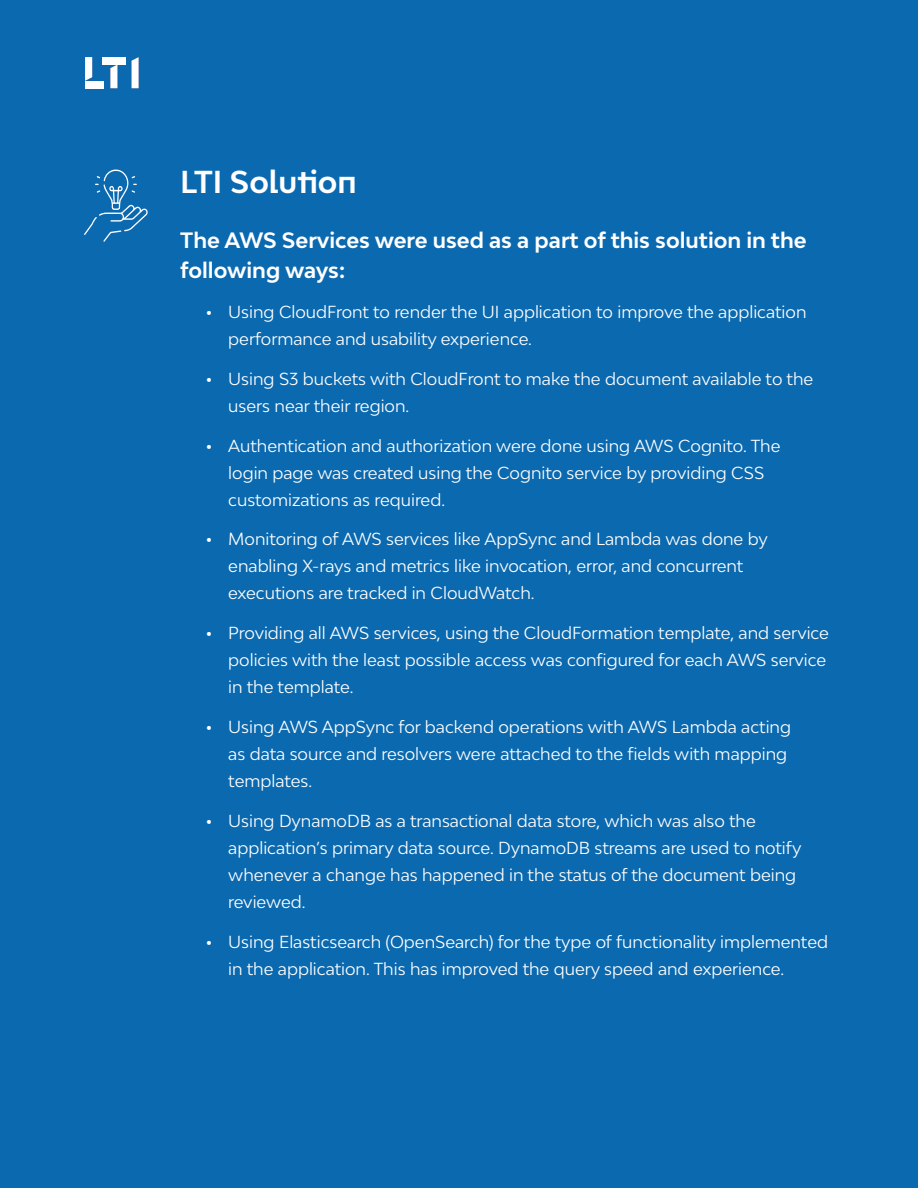
<style>
.page{position:relative;width:918px;height:1188px;background:#0b69b0}
.page>*{position:absolute;margin:0;border:0;box-sizing:border-box;transform-origin:0 0}
.chapter_Heading-1{font:700 30px "Bw Modelica LTIBETA03";color:#fff}
.text{font:700 21px/30px "Bw Modelica";color:#fff}
.t1{font:16.5px/27px "Bw Modelica";color:#fff}
.s1{font-weight:700}
</style>
<div class="page">
<svg style="left:84px;top:169px;width:64px;height:73px"></svg>
<svg style="left:85px;top:57px;width:7px;height:24px"></svg>
<div style="left:85px;top:81px;width:19px;height:7px;background:#fff"></div>
<div style="left:102px;top:57px;width:24px;height:7px;background:#fff"></div>
<svg style="left:110px;top:64px;width:8px;height:24px"></svg>
<svg style="left:131px;top:57px;width:8px;height:31px"></svg>
<p class="chapter_Heading-1" style="left:180px;top:162px;width:178px">LTI Solution</p>
<p class="text" style="left:180px;top:225px;width:628px">The AWS Services were used as a part of this solution in the following ways:</p>
<p class="t1" style="left:228px;top:298px;width:580px;text-indent:-22px"><span class="s1">•</span> Using CloudFront to render the UI application to improve the application performance and usability experience.</p>
<p class="t1" style="left:228px;top:365px;width:587px;text-indent:-22px"><span class="s1">•</span> Using S3 buckets with CloudFront to make the document available to the users near their region.</p>
<p class="t1" style="left:228px;top:432px;width:554px;text-indent:-22px"><span class="s1">•</span> Authentication and authorization were done using AWS Cognito. The login page was created using the Cognito service by providing CSS customizations as required.</p>
<p class="t1" style="left:228px;top:525px;width:541px;text-indent:-22px"><span class="s1">•</span> Monitoring of AWS services like AppSync and Lambda was done by enabling X-rays and metrics like invocation, error, and concurrent executions are tracked in CloudWatch.</p>
<p class="t1" style="left:228px;top:619px;width:602px;text-indent:-22px"><span class="s1">•</span> Providing all AWS services, using the CloudFormation template, and service policies with the least possible access was configured for each AWS service in the template.</p>
<p class="t1" style="left:228px;top:713px;width:564px;text-indent:-22px"><span class="s1">•</span> Using AWS AppSync for backend operations with AWS Lambda acting as data source and resolvers were attached to the fields with mapping templates.</p>
<p class="t1" style="left:228px;top:807px;width:575px;text-indent:-22px"><span class="s1">•</span> Using DynamoDB as a transactional data store, which was also the application’s primary data source. DynamoDB streams are used to notify whenever a change has happened in the status of the document being reviewed.</p>
<p class="t1" style="left:228px;top:927px;width:601px;text-indent:-22px"><span class="s1">•</span> Using Elasticsearch (OpenSearch) for the type of functionality implemented in the application. This has improved the query speed and experience.</p>
</div>
